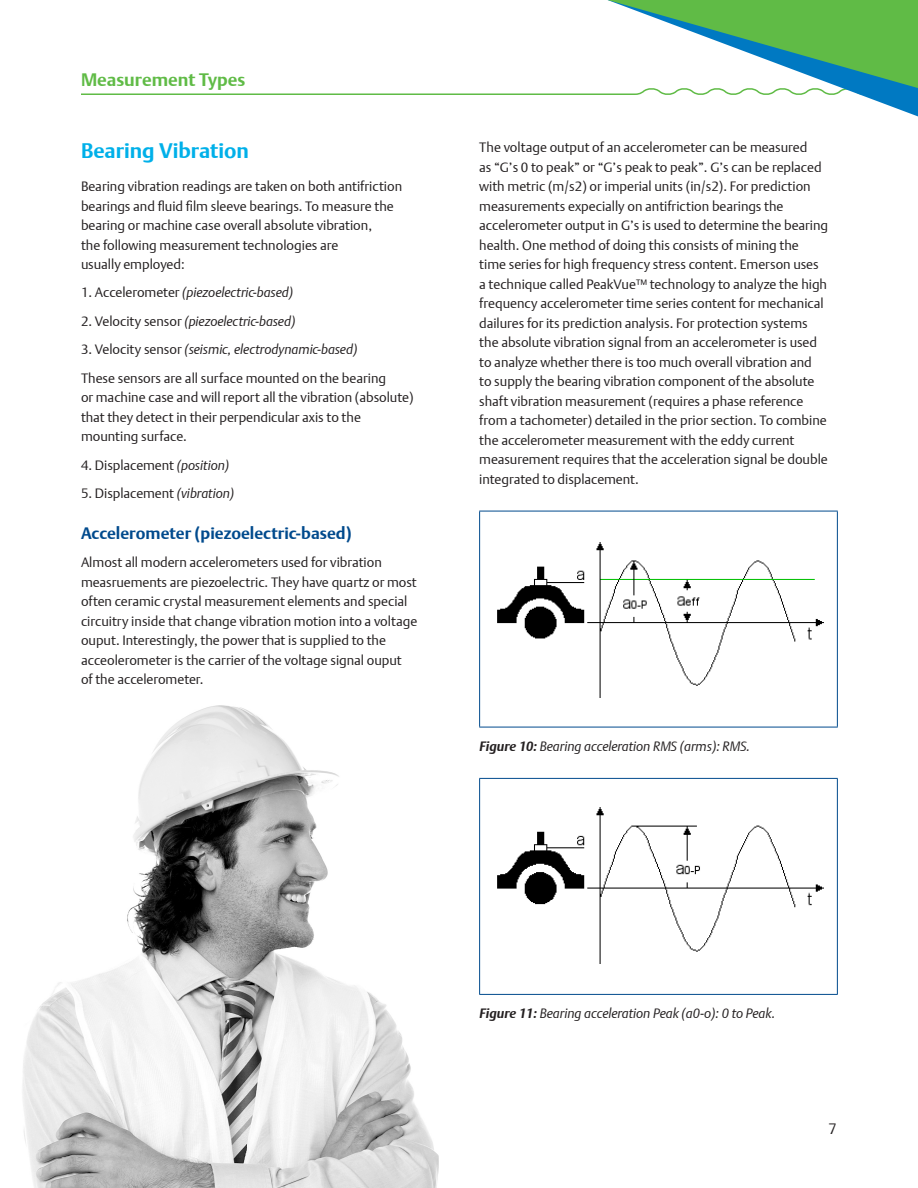
<style>
.page{position:relative;width:918px;height:1188px;background:#fff}
.page>*{position:absolute;margin:0;border:0;box-sizing:border-box;transform-origin:0 0}
.Subhead_1{font:700 21px "DTL Argo T";color:#00b0e9}
.t1{font:700 18px "DTL Argo T";color:#60bb46}
.Subhead_2{font:700 16.5px "DTL Argo T";color:#004a8d}
.Page_Number{font:15px "DTL Argo T Light";color:#231f20}
.Body_Text{font:13.5px/19.5px "DTL Argo T Light";color:#231f20}
.Body_Text-2{font:italic 13.5px "DTL Argo T Light";letter-spacing:-.005em;color:#231f20}
.Image_Illustration_C{font:italic 13.5px "DTL Argo T Light";letter-spacing:-.005em;color:#231f20}
.s1{font-style:normal}
.s2{font-style:italic}
.s3{font-family:"DTL Argo T";font-weight:700}
</style>
<div class="page">
<svg style="left:81px;top:0;width:837px;height:117px"></svg>
<img style="left:22px;top:705px;width:417px;height:483px">
<hr style="left:479px;top:727px;width:359px;height:1px;background:#004a8d">
<hr style="left:479px;top:511px;width:359px;height:1px;background:#004a8d">
<hr style="left:479px;top:511px;width:1px;height:216px;background:#004a8d">
<hr style="left:837px;top:511px;width:1px;height:216px;background:#004a8d">
<img style="left:497px;top:542px;width:327px;height:156px">
<hr style="left:479px;top:994px;width:359px;height:1px;background:#004a8d">
<hr style="left:479px;top:778px;width:359px;height:1px;background:#004a8d">
<hr style="left:479px;top:779px;width:1px;height:215px;background:#004a8d">
<hr style="left:837px;top:779px;width:1px;height:215px;background:#004a8d">
<img style="left:497px;top:808px;width:327px;height:155px">
<h2 class="t1" style="left:81px;top:69px;width:166px">Measurement Types</h2>
<p class="Subhead_1" style="left:81px;top:138px;width:170px">Bearing Vibration</p>
<p class="Body_Text" style="left:81px;top:176px;width:323px">Bearing vibration readings are taken on both antifriction bearings and fluid film sleeve bearings. To measure the bearing or machine case overall absolute vibration,<br>the following measurement technologies are<br>usually employed:</p>
<p class="Body_Text-2" style="left:81px;top:285px;width:214px"><span class="s1">1. Accelerometer</span> (piezoelectric-based)</p>
<p class="Body_Text-2" style="left:81px;top:313px;width:216px"><span class="s1">2. Velocity sensor</span> (piezoelectric-based)</p>
<p class="Body_Text-2" style="left:81px;top:342px;width:278px"><span class="s1">3. Velocity sensor</span> (seismic, electrodynamic-based)</p>
<p class="Body_Text" style="left:81px;top:368px;width:334px">These sensors are all surface mounted on the bearing<br>or machine case and will report all the vibration (absolute) that they detect in their perpendicular axis to the mounting surface.</p>
<p class="Body_Text" style="left:81px;top:455px;width:150px">4. Displacement <span class="s2">(position)</span></p>
<p class="Body_Text" style="left:81px;top:484px;width:155px">5. Displacement <span class="s2">(vibration)</span></p>
<p class="Subhead_2" style="left:81px;top:523px;width:272px">Accelerometer (piezoelectric-based)</p>
<p class="Body_Text" style="left:81px;top:553px;width:338px">Almost all modern accelerometers used for vibration measruements are piezoelectric. They have quartz or most often ceramic crystal measurement elements and special circuitry inside that change vibration motion into a voltage ouput. Interestingly, the power that is supplied to the acceolerometer is the carrier of the voltage signal ouput<br>of the accelerometer.</p>
<p class="Body_Text" style="left:479px;top:138px;width:350px">The voltage output of an accelerometer can be measured<br>as “G’s 0 to peak” or “G’s peak to peak”. G’s can be replaced with metric (m/s2) or imperial units (in/s2). For prediction measurements expecially on antifriction bearings the accelerometer output in G’s is used to determine the bearing health. One method of doing this consists of mining the time series for high frequency stress content. Emerson uses a technique called PeakVue™ technology to analyze the high frequency accelerometer time series content for mechanical dailures for its prediction analysis. For protection systems the absolute vibration signal from an accelerometer is used to analyze whether there is too much overall vibration and<br>to supply the bearing vibration component of the absolute shaft vibration measurement (requires a phase reference from a tachometer) detailed in the prior section. To combine the accelerometer measurement with the eddy current measurement requires that the acceleration signal be double integrated to displacement.</p>
<p class="Image_Illustration_C" style="left:480px;top:738px;width:272px"><span class="s3">Figure 10:</span> Bearing acceleration RMS (arms): RMS.</p>
<p class="Image_Illustration_C" style="left:480px;top:1006px;width:297px"><span class="s3">Figure 11:</span> Bearing acceleration Peak (a0-o): 0 to Peak.</p>
<p class="Page_Number" style="left:829px;top:1120px;width:10px">7</p>
</div>
